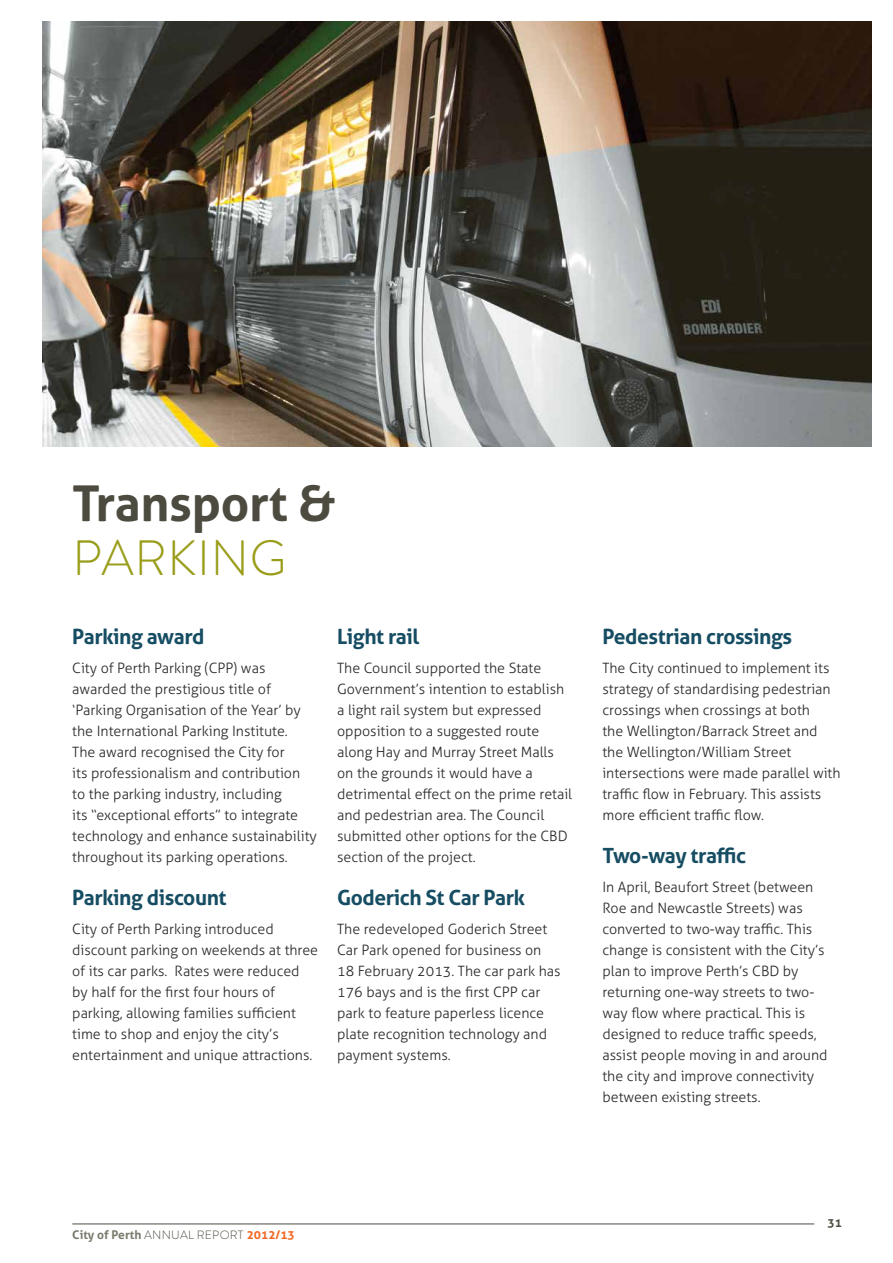
<style>
.page{position:relative;width:893px;height:1263px;background:#fff}
.page>*{position:absolute;margin:0;border:0;box-sizing:border-box;transform-origin:0 0}
.t1{font:700 49.5px "Aller";letter-spacing:-.005em;color:#4d4b3f}
.t2{font:300 49.5px "Brandon Grotesque";letter-spacing:.015em;color:#999d19}
.t3{font:700 21px "Aller";letter-spacing:-.02em;color:#164d63}
.t4{font:300 14.25px/21px "Aller";color:#292829}
.t5{font:300 12px "Brandon Grotesque";letter-spacing:.02em;color:#4d4b3f}
.t6{font:700 12px "Aller";color:#4d4b3f}
.s1{font-family:"Aller";font-weight:700;color:#7a7a6d}
.s2{font-family:"Aller";font-weight:700;color:#f26722}
</style>
<div class="page">
<hr style="left:72px;top:1224px;width:742px;height:1px;background:#4d4b3f">
<img style="left:42px;top:21px;width:829px;height:425px">
<h1 class="t1" style="left:72px;top:473px;width:265px">Transport &amp;</h1>
<h1 class="t2" style="left:73px;top:524px;width:215px">PARKING</h1>
<h2 class="t3" style="left:72px;top:623px;width:134px">Parking award</h2>
<p class="t4" style="left:72px;top:658px;width:246px">City of Perth Parking (CPP) was awarded the prestigious title of ‘Parking Organisation of the Year’ by the International Parking Institute.<br>The award recognised the City for<br>its professionalism and contribution<br>to the parking industry, including<br>its “exceptional efforts” to integrate technology and enhance sustainability throughout its parking operations.</p>
<h2 class="t3" style="left:72px;top:884px;width:156px">Parking discount</h2>
<p class="t4" style="left:72px;top:919px;width:247px">City of Perth Parking introduced discount parking on weekends at three of its car parks. Rates were reduced by half for the first four hours of parking, allowing families sufficient time to shop and enjoy the city’s entertainment and unique attractions.</p>
<h2 class="t3" style="left:337px;top:623px;width:84px">Light rail</h2>
<p class="t4" style="left:337px;top:658px;width:237px">The Council supported the State<br>Government’s intention to establish a light rail system but expressed opposition to a suggested route along Hay and Murray Street Malls on the grounds it would have a detrimental effect on the prime retail and pedestrian area. The Council submitted other options for the CBD section of the project.</p>
<h2 class="t3" style="left:337px;top:884px;width:189px">Goderich St Car Park</h2>
<p class="t4" style="left:337px;top:919px;width:225px">The redeveloped Goderich Street<br>Car Park opened for business on<br>18 February 2013. The car park has<br>176 bays and is the first CPP car park to feature paperless licence plate recognition technology and payment systems.</p>
<h2 class="t3" style="left:602px;top:623px;width:191px">Pedestrian crossings</h2>
<p class="t4" style="left:602px;top:658px;width:240px">The City continued to implement its strategy of standardising pedestrian crossings when crossings at both<br>the Wellington/Barrack Street and the Wellington/William Street intersections were made parallel with traffic flow in February. This assists more efficient traffic flow.</p>
<h2 class="t3" style="left:602px;top:842px;width:145px">Two-way traffic</h2>
<p class="t4" style="left:602px;top:877px;width:227px">In April, Beaufort Street (between Roe and Newcastle Streets) was converted to two-way traffic. This change is consistent with the City’s plan to improve Perth’s CBD by returning one-way streets to two&shy;way flow where practical. This is designed to reduce traffic speeds, assist people moving in and around the city and improve connectivity between existing streets.</p>
<p class="t5" style="left:72px;top:1227px;width:224px"><span class="s1">City of Perth</span> ANNUAL REPORT <span class="s2">2012/13</span></p>
<p class="t6" style="left:827px;top:1215px;width:16px">31</p>
</div>
